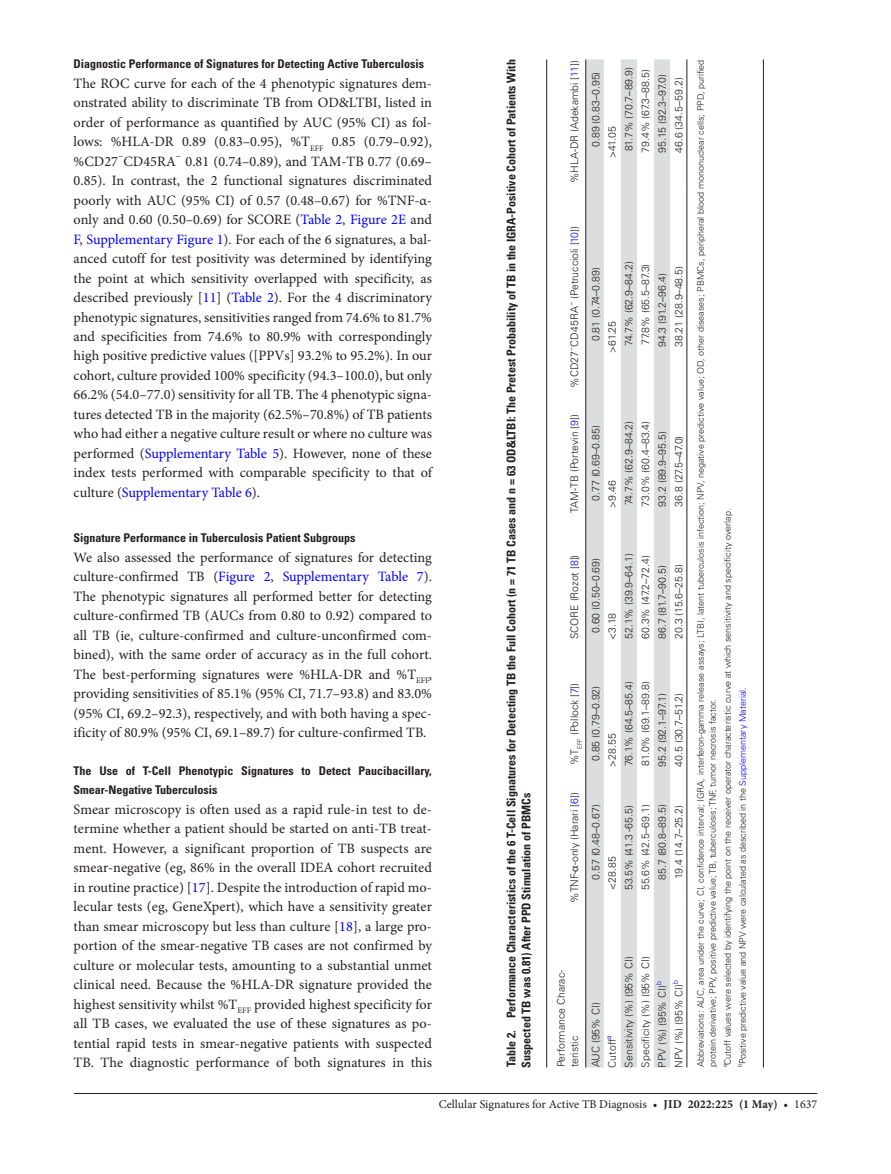
<style>
.page{position:relative;width:891px;height:1174px;background:#fff}
.page>*{position:absolute;margin:0;border:0;box-sizing:border-box;transform-origin:0 0}
.t1{font:14.25px/19.5px "Minion Pro";color:#231f20;text-align:justify}
.t2{font:700 condensed 12px/19.5px "Univers LT Std";color:#231f20}
.t3{font:12px "Minion Pro";color:#231f20}
.t4{font:300 10.5px/13.5px "Univers LT Std";color:#231f20}
.t5{font:300 9px/12px "Univers LT Std";color:#231f20}
.t6{font:300 6.9px "Univers LT Std";color:#00f}
.s1{color:#00f}
.s2{font-weight:700}
</style>
<div class="page">
<hr style="left:74px;top:1093px;width:743px;height:1px;background:#231f20">
<hr style="left:763px;top:59px;width:1px;height:1008px;background:#231f20">
<svg style="left:586px;top:59px;width:18px;height:1008px;background:#d6d7d9"></svg>
<svg style="left:621px;top:59px;width:66px;height:1008px"></svg>
<hr style="left:546px;top:903px;width:1px;height:164px;background:#231f20">
<hr style="left:546px;top:767px;width:1px;height:136px;background:#231f20">
<hr style="left:546px;top:641px;width:1px;height:126px;background:#231f20">
<hr style="left:546px;top:514px;width:1px;height:127px;background:#231f20">
<hr style="left:546px;top:388px;width:1px;height:126px;background:#231f20">
<hr style="left:546px;top:184px;width:1px;height:204px;background:#231f20">
<hr style="left:546px;top:59px;width:1px;height:125px;background:#231f20">
<hr style="left:687px;top:903px;width:1px;height:164px;background:#231f20">
<hr style="left:687px;top:767px;width:1px;height:136px;background:#231f20">
<hr style="left:687px;top:641px;width:1px;height:126px;background:#231f20">
<hr style="left:687px;top:514px;width:1px;height:127px;background:#231f20">
<hr style="left:687px;top:388px;width:1px;height:126px;background:#231f20">
<hr style="left:687px;top:184px;width:1px;height:204px;background:#231f20">
<hr style="left:687px;top:59px;width:1px;height:125px;background:#231f20">
<svg style="left:547px;top:59px;width:39px;height:1008px"></svg>
<p class="t2" style="left:74px;top:54px;width:352px">Diagnostic Performance of Signatures for Detecting Active Tuberculosis</p>
<p class="t1" style="left:74px;top:73px;width:360px">The ROC curve for each of the 4 phenotypic signatures dem&shy;onstrated ability to discriminate TB from OD&amp;LTBI, listed in order of performance as quantified by AUC (95% CI) as fol&shy;lows: %HLA-DR 0.89 (0.83–0.95), %T<sub>EFF</sub> 0.85 (0.79–0.92), %CD27<sup>−</sup>CD45RA<sup>−</sup> 0.81 (0.74–0.89), and TAM-TB 0.77 (0.69– 0.85). In contrast, the 2 functional signatures discriminated poorly with AUC (95% CI) of 0.57 (0.48–0.67) for %TNF-α&shy;only and 0.60 (0.50–0.69) for SCORE (<span class="s1">Table 2</span>, <span class="s1">Figure 2E</span> and <span class="s1">F</span>, <span class="s1">Supplementary Figure 1</span>). For each of the 6 signatures, a bal&shy;anced cutoff for test positivity was determined by identifying the point at which sensitivity overlapped with specificity, as described previously [<span class="s1">11</span>] (<span class="s1">Table 2</span>). For the 4 discriminatory phenotypic signatures, sensitivities ranged from 74.6% to 81.7% and specificities from 74.6% to 80.9% with correspondingly high positive predictive values ([PPVs] 93.2% to 95.2%). In our cohort, culture provided 100% specificity (94.3–100.0), but only 66.2% (54.0–77.0) sensitivity for all TB. The 4 phenotypic signa&shy;tures detected TB in the majority (62.5%–70.8%) of TB patients who had either a negative culture result or where no culture was performed (<span class="s1">Supplementary Table 5</span>). However, none of these index tests performed with comparable specificity to that of culture (<span class="s1">Supplementary Table 6</span>).</p>
<p class="t2" style="left:74px;top:528px;width:283px">Signature Performance in Tuberculosis Patient Subgroups</p>
<p class="t1" style="left:74px;top:547px;width:360px">We also assessed the performance of signatures for detecting culture-confirmed TB (<span class="s1">Figure 2</span>, <span class="s1">Supplementary Table 7</span>).<br>The phenotypic signatures all performed better for detecting culture-confirmed TB (AUCs from 0.80 to 0.92) compared to all TB (ie, culture-confirmed and culture-unconfirmed com&shy;bined), with the same order of accuracy as in the full cohort.<br>The best-performing signatures were %HLA-DR and %T<sub>EFF</sub>, providing sensitivities of 85.1% (95% CI, 71.7–93.8) and 83.0% (95% CI, 69.2–92.3), respectively, and with both having a spec&shy;ificity of 80.9% (95% CI, 69.1–89.7) for culture-confirmed TB.</p>
<p class="t2" style="left:74px;top:760px;width:360px">The Use of T-Cell Phenotypic Signatures to Detect Paucibacillary,<br>Smear-Negative Tuberculosis</p>
<p class="t1" style="left:74px;top:799px;width:360px">Smear microscopy is often used as a rapid rule-in test to de&shy;termine whether a patient should be started on anti-TB treat&shy;ment. However, a significant proportion of TB suspects are smear-negative (eg, 86% in the overall IDEA cohort recruited in routine practice) [<span class="s1">17</span>]. Despite the introduction of rapid mo&shy;lecular tests (eg, GeneXpert), which have a sensitivity greater than smear microscopy but less than culture [<span class="s1">18</span>], a large pro&shy;portion of the smear-negative TB cases are not confirmed by culture or molecular tests, amounting to a substantial unmet clinical need. Because the %HLA-DR signature provided the highest sensitivity whilst %T<sub>EFF</sub> provided highest specificity for all TB cases, we evaluated the use of these signatures as po&shy;tential rapid tests in smear-negative patients with suspected TB. The diagnostic performance of both signatures in this</p>
<p class="t2" style="left:504px;top:1067px;width:1010px;line-height:15px;rotate:-90deg">Table 2. Performance Characteristics of the 6 T-Cell Signatures for Detecting TB the Full Cohort (n = 71 TB Cases and n = 63 OD&amp;LTBI: The Pretest Probability of TB in the IGRA-Positive Cohort of Patients With<br>Suspected TB was 0.81) After PPD Stimulation of PBMCs</p>
<p class="t4" style="left:568px;top:183px;width:124px;rotate:-90deg">%HLA-DR (Adekambi [<span class="s1">11</span>])</p>
<p class="t4" style="left:589px;top:147px;width:77px;rotate:-90deg">0.89 (0.83–0.95)</p>
<p class="t4" style="left:606px;top:158px;width:33px;rotate:-90deg">&gt;41.05</p>
<p class="t4" style="left:622px;top:151px;width:86px;rotate:-90deg">81.7% (70.7–89.9)</p>
<p class="t4" style="left:639px;top:153px;width:85px;rotate:-90deg">79.4% (67.3–88.5)</p>
<p class="t4" style="left:655px;top:153px;width:80px;rotate:-90deg">95.15 (92.3–97.0)</p>
<p class="t4" style="left:672px;top:153px;width:77px;rotate:-90deg">46.6 (34.5–59.2)</p>
<p class="t4" style="left:568px;top:388px;width:164px;rotate:-90deg">%CD27<sup>−</sup>CD45RA<sup>−</sup> (Petruccioli [<span class="s1">10</span>])</p>
<p class="t4" style="left:568px;top:513px;width:100px;rotate:-90deg">TAM-TB (Portevin [<span class="s1">9</span>])</p>
<p class="t4" style="left:589px;top:341px;width:75px;rotate:-90deg">0.81 (0.74–0.89)</p>
<p class="t4" style="left:606px;top:353px;width:33px;rotate:-90deg">&gt;61.25</p>
<p class="t4" style="left:622px;top:346px;width:86px;rotate:-90deg">74.7% (62.9–84.2)</p>
<p class="t4" style="left:639px;top:345px;width:83px;rotate:-90deg">77.8% (65.5–87.3)</p>
<p class="t4" style="left:655px;top:347px;width:75px;rotate:-90deg">94.3 (91.2–96.4)</p>
<p class="t4" style="left:672px;top:347px;width:83px;rotate:-90deg">38.21 (28.9–48.5)</p>
<p class="t4" style="left:589px;top:501px;width:77px;rotate:-90deg">0.77 (0.69–0.85)</p>
<p class="t4" style="left:606px;top:508px;width:29px;rotate:-90deg">&gt;9.46</p>
<p class="t4" style="left:622px;top:505px;width:86px;rotate:-90deg">74.7% (62.9–84.2)</p>
<p class="t4" style="left:639px;top:507px;width:87px;rotate:-90deg">73.0% (60.4–83.4)</p>
<p class="t4" style="left:655px;top:507px;width:77px;rotate:-90deg">93.2 (89.9–95.5)</p>
<p class="t4" style="left:672px;top:507px;width:72px;rotate:-90deg">36.8 (27.5–47.0)</p>
<p class="t4" style="left:568px;top:639px;width:86px;rotate:-90deg">SCORE (Rozot [<span class="s1">8</span>])</p>
<p class="t4" style="left:589px;top:633px;width:77px;rotate:-90deg">0.60 (0.50–0.69)</p>
<p class="t4" style="left:606px;top:640px;width:28px;rotate:-90deg">&lt;3.18</p>
<p class="t4" style="left:622px;top:639px;width:87px;rotate:-90deg">52.1% (39.9–64.1)</p>
<p class="t4" style="left:639px;top:639px;width:85px;rotate:-90deg">60.3% (47.2–72.4)</p>
<p class="t4" style="left:655px;top:639px;width:75px;rotate:-90deg">86.7 (81.7–90.5)</p>
<p class="t4" style="left:672px;top:639px;width:76px;rotate:-90deg">20.3 (15.6–25.8)</p>
<p class="t4" style="left:568px;top:765px;width:84px;rotate:-90deg">%T<sub>EFF</sub> (Pollock [<span class="s1">7</span>])</p>
<p class="t4" style="left:589px;top:761px;width:77px;rotate:-90deg">0.85 (0.79–0.92)</p>
<p class="t4" style="left:606px;top:767px;width:35px;rotate:-90deg">&gt;28.55</p>
<p class="t4" style="left:622px;top:766px;width:87px;rotate:-90deg">76.1% (64.5–85.4)</p>
<p class="t4" style="left:639px;top:766px;width:86px;rotate:-90deg">81.0% (69.1–89.8)</p>
<p class="t4" style="left:655px;top:767px;width:75px;rotate:-90deg">95.2 (92.1–97.1)</p>
<p class="t4" style="left:672px;top:767px;width:75px;rotate:-90deg">40.5 (30.7–51.2)</p>
<p class="t4" style="left:568px;top:903px;width:112px;rotate:-90deg">%TNF- -only (Harari [<span class="s1">6</span>])</p>
<p class="t4" style="left:589px;top:880px;width:77px;rotate:-90deg">0.57 (0.48–0.67)</p>
<p class="t4" style="left:606px;top:890px;width:35px;rotate:-90deg">&lt;28.85</p>
<p class="t4" style="left:622px;top:890px;width:86px;rotate:-90deg">53.5% (41.3 -65.5)</p>
<p class="t4" style="left:639px;top:890px;width:87px;rotate:-90deg">55.6% (42.5–69.1)</p>
<p class="t4" style="left:655px;top:880px;width:77px;rotate:-90deg">85.7 (80.8–89.5)</p>
<p class="t4" style="left:672px;top:879px;width:76px;rotate:-90deg">19.4 (14.7–25.2)</p>
<p class="t4" style="left:554px;top:1067px;width:99px;rotate:-90deg">Performance Charac&shy;teristic</p>
<p class="t4" style="left:589px;top:1067px;width:66px;rotate:-90deg">AUC (95% CI)</p>
<p class="t6" style="left:605px;top:1039px;width:5px;rotate:-90deg">a</p>
<p class="t4" style="left:606px;top:1067px;width:30px;rotate:-90deg">Cutoff</p>
<p class="t4" style="left:622px;top:1067px;width:113px;rotate:-90deg">Sensitivity (%) (95% CI)</p>
<p class="t4" style="left:639px;top:1067px;width:113px;rotate:-90deg">Specificity (%) (95% CI)</p>
<p class="t4" style="left:672px;top:1067px;width:89px;rotate:-90deg">NPV (%) (95% CI)<sup>b</sup></p>
<p class="t4" style="left:655px;top:1067px;width:88px;rotate:-90deg">PPV (%) (95% CI)<sup>b</sup></p>
<p class="t5" style="left:695px;top:1067px;width:1009px;rotate:-90deg">Abbreviations: AUC, area under the curve; CI, confidence interval; IGRA, interferon-gamma release assays; LTBI, latent tuberculosis infection; NPV, negative predictive value; OD, other diseases; PBMCs, peripheral blood mononuclear cells; PPD, purified protein derivative; PPV, positive predictive value; TB, tuberculosis; TNF, tumor necrosis factor.</p>
<p class="t5" style="left:720px;top:1067px;width:560px;line-height:15px;rotate:-90deg"><sup>a</sup>Cutoff values were selected by identifying the point on the receiver operator characteristic curve at which sensitivity and specificity overlap. <sup>b</sup>Positive predictive value and NPV were calculated as described in the <span class="s1">Supplementary Material</span>.</p>
<p class="t3" style="left:439px;top:1096px;width:380px">Cellular Signatures for Active TB Diagnosis • <span class="s2">jid 2022:225 (1 May)</span> • 1637</p>
</div>
